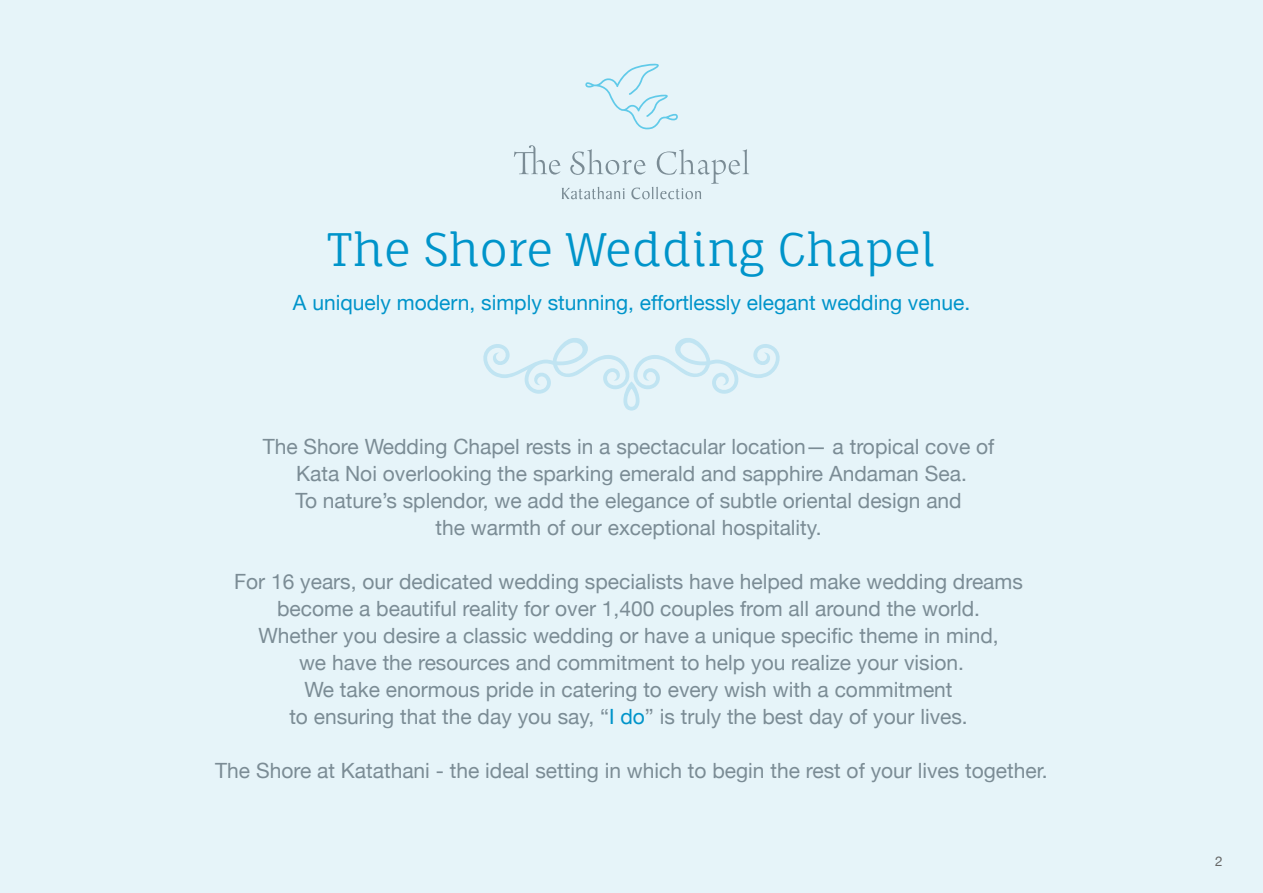
<style>
.page{position:relative;width:1263px;height:893px;background:#e6f4f9}
.page>*{position:absolute;margin:0;border:0;box-sizing:border-box;transform-origin:0 0}
.t1{font:45px "Fauna One";color:#0094ca}
.t2{font:21px/27px "Helvetica Neue";color:#7b8c95;text-align:center}
.t3{font:21px "Helvetica Neue";color:#0094ca}
.t4{font:13.5px "Helvetica Neue";color:#676767}
.s1{color:#0094ca}
</style>
<div class="page">
<svg style="left:483px;top:338px;width:297px;height:73px"></svg>
<svg style="left:585px;top:63px;width:93px;height:66px"></svg>
<svg style="left:514px;top:145px;width:235px;height:54px"></svg>
<h1 class="t1" style="left:327px;top:221px;width:610px">The Shore Wedding Chapel</h1>
<p class="t3" style="left:293px;top:290px;width:679px">A uniquely modern, simply stunning, effortlessly elegant wedding venue.</p>
<p class="t2" style="left:263px;top:432px;width:733px">The Shore Wedding Chapel rests in a spectacular location— a tropical cove of Kata Noi overlooking the sparking emerald and sapphire Andaman Sea.<br>To nature’s splendor, we add the elegance of subtle oriental design and<br>the warmth of our exceptional hospitality.</p>
<p class="t2" style="left:234px;top:567px;width:790px">For 16 years, our dedicated wedding specialists have helped make wedding dreams become a beautiful reality for over 1,400 couples from all around the world.<br>Whether you desire a classic wedding or have a unique specific theme in mind,<br>we have the resources and commitment to help you realize your vision.<br>We take enormous pride in catering to every wish with a commitment<br>to ensuring that the day you say, “<span class="s1">I do</span>” is truly the best day of your lives.</p>
<p class="t2" style="left:215px;top:756px;width:834px">The Shore at Katathani - the ideal setting in which to begin the rest of your lives together.</p>
<p class="t4" style="left:1215px;top:853px;width:9px">2</p>
</div>
